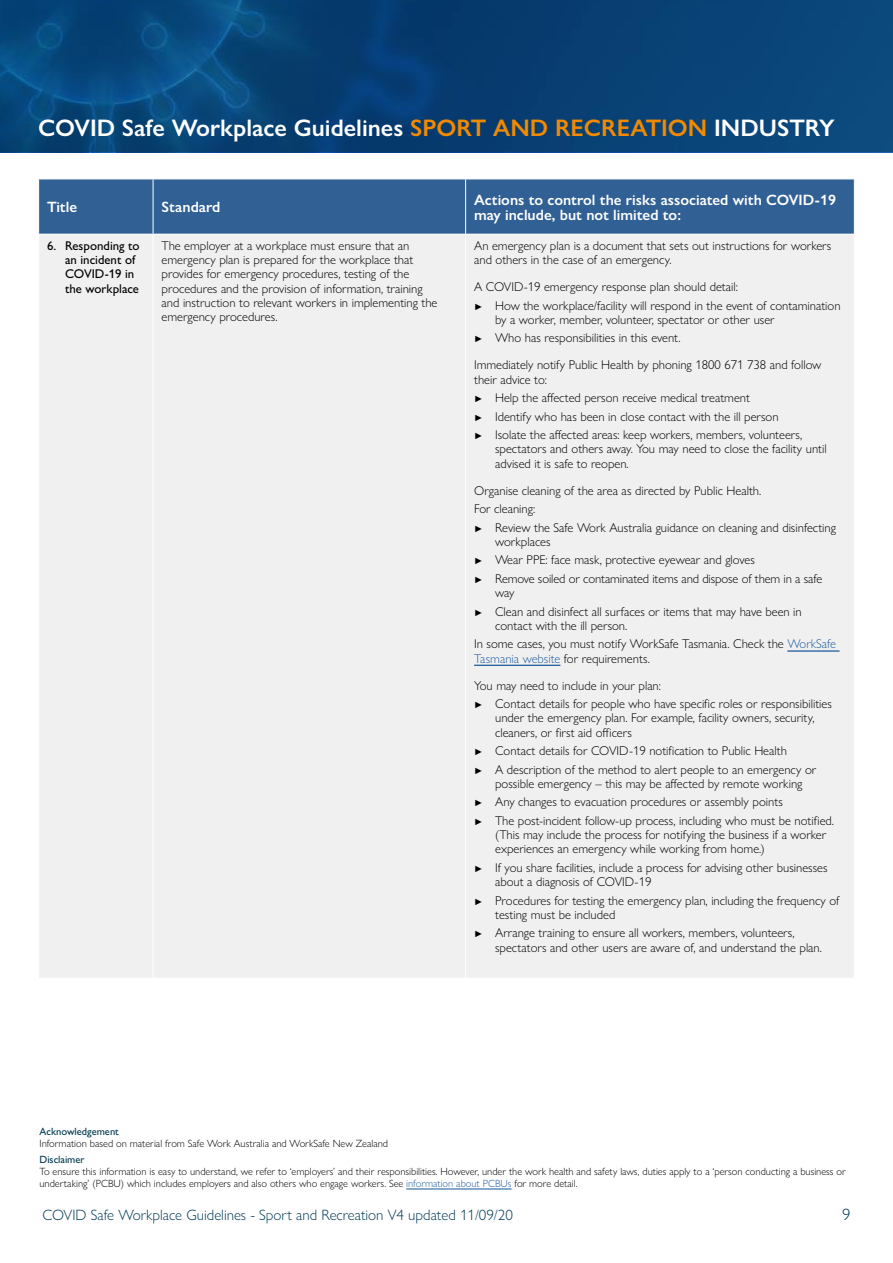
<style>
.page{position:relative;width:893px;height:1263px;background:#fff}
.page>*{position:absolute;margin:0;border:0;box-sizing:border-box;transform-origin:0 0}
.t1{font:600 24px "Gill Sans Nova";color:#fff}
.t2{font:300 16.5px "Gill Sans Nova";color:#003952}
.t3{font:600 15px/15px "Gill Sans Nova";color:#fff}
.t4{font:300 15px "Gill Sans Nova";color:#003952}
.t5{font:300 12.75px/14.2px "Gill Sans Nova";color:#000}
.t6{font:500 12.75px/14.2px "Gill Sans Nova";color:#000}
.t7{font:300 10.5px/12px "Gill Sans Nova";color:#000}
.t8{font:500 10.5px "Gill Sans Nova";color:#003952}
.s1{color:#f18a00}
.s2{font-weight:500;font-size:9px}
.s3{color:#215e9e}
</style>
<div class="page">
<svg style="left:0;top:0;width:893px;height:151px;background:#074276"></svg>
<div style="left:39px;top:180px;width:815px;height:54px;background:#316094"></div>
<div style="left:39px;top:235px;width:815px;height:742px;background:#f0f0f0"></div>
<hr style="left:153px;top:235px;width:1px;height:743px;background:#fff">
<hr style="left:465px;top:235px;width:1px;height:743px;background:#fff">
<hr style="left:153px;top:179px;width:1px;height:55px;background:#fff">
<hr style="left:465px;top:179px;width:1px;height:55px;background:#fff">
<hr style="left:787px;top:650px;width:52px;height:2px;background:#215e9e">
<hr style="left:474px;top:665px;width:86px;height:1px;background:#215e9e">
<hr style="left:406px;top:1188px;width:106px;height:1px;background:#215e9e">
<h1 class="t1" style="left:38px;top:113px;width:798px">COVID Safe Workplace Guidelines <span class="s1">SPORT AND RECREATION</span> INDUSTRY</h1>
<p class="t3" style="left:47px;top:199px;width:32px">Title</p>
<p class="t3" style="left:162px;top:199px;width:60px">Standard</p>
<p class="t3" style="left:474px;top:192px;width:363px">Actions to control the risks associated with COVID-19 may include, but not limited to:</p>
<p class="t6" style="left:65px;top:238px;width:76px;text-indent:-18px">6. Responding to an incident of<br>COVID-19 in the workplace</p>
<p class="t5" style="left:162px;top:238px;width:277px">The employer at a workplace must ensure that an emergency plan is prepared for the workplace that provides for emergency procedures, testing of the procedures and the provision of information, training and instruction to relevant workers in implementing the emergency procedures.</p>
<p class="t5" style="left:474px;top:238px;width:359px">An emergency plan is a document that sets out instructions for workers and others in the case of an emergency.</p>
<p class="t5" style="left:474px;top:277px;width:368px;line-height:18.5px">A COVID-19 emergency response plan should detail:<br><span class="s2">►</span> How the workplace/facility will respond in the event of contamination</p>
<p class="t5" style="left:474px;top:310px;width:302px;line-height:18.5px;text-indent:21px">by a worker, member, volunteer, spectator or other user <span class="s2">►</span> Who has responsibilities in this event.</p>
<p class="t5" style="left:474px;top:358px;width:349px">Immediately notify Public Health by phoning 1800 671 738 and follow their advice to:</p>
<p class="t5" style="left:474px;top:388px;width:330px;line-height:18.5px"><span class="s2">►</span> Help the affected person receive medical treatment<br><span class="s2">►</span> Identify who has been in close contact with the ill person<br><span class="s2">►</span> Isolate the affected areas: keep workers, members, volunteers,</p>
<p class="t5" style="left:495px;top:442px;width:333px">spectators and others away. You may need to close the facility until advised it is safe to reopen.</p>
<p class="t5" style="left:474px;top:481px;width:363px;line-height:18.5px">Organise cleaning of the area as directed by Public Health.<br>For cleaning:<br><span class="s2">►</span> Review the Safe Work Australia guidance on cleaning and disinfecting</p>
<p class="t5" style="left:474px;top:532px;width:350px;line-height:18.5px;text-indent:21px">workplaces<br><span class="s2">►</span> Wear PPE: face mask, protective eyewear and gloves<br><span class="s2">►</span> Remove soiled or contaminated items and dispose of them in a safe</p>
<p class="t5" style="left:474px;top:583px;width:329px;line-height:18.5px;text-indent:21px">way<br><span class="s2">►</span> Clean and disinfect all surfaces or items that may have been in</p>
<p class="t5" style="left:474px;top:616px;width:363px;line-height:18.5px;text-indent:21px">contact with the ill person.<br>In some cases, you must notify WorkSafe Tasmania. Check the <span class="s3">WorkSafe</span></p>
<p class="t5" style="left:474px;top:645px;width:188px;line-height:27px"><span class="s3">Tasmania website</span> for requirements.<br>You may need to include in your plan:</p>
<p class="t5" style="left:495px;top:697px;width:338px;text-indent:-21px"><span class="s2">►</span> Contact details for people who have specific roles or responsibilities under the emergency plan. For example, facility owners, security, cleaners, or first aid officers</p>
<p class="t5" style="left:474px;top:741px;width:344px;line-height:18.5px"><span class="s2">►</span> Contact details for COVID-19 notification to Public Health<br><span class="s2">►</span> A description of the method to alert people to an emergency or</p>
<p class="t5" style="left:474px;top:774px;width:361px;line-height:18.5px;text-indent:21px">possible emergency – this may be affected by remote working<br><span class="s2">►</span> Any changes to evacuation procedures or assembly points<br><span class="s2">►</span> The post-incident follow-up process, including who must be notified.</p>
<p class="t5" style="left:495px;top:828px;width:333px">(This may include the process for notifying the business if a worker experiences an emergency while working from home.)</p>
<p class="t5" style="left:495px;top:860px;width:334px;text-indent:-21px"><span class="s2">►</span> If you share facilities, include a process for advising other businesses about a diagnosis of COVID-19</p>
<p class="t5" style="left:495px;top:893px;width:346px;text-indent:-21px"><span class="s2">►</span> Procedures for testing the emergency plan, including the frequency of testing must be included</p>
<p class="t5" style="left:495px;top:926px;width:328px;text-indent:-21px"><span class="s2">►</span> Arrange training to ensure all workers, members, volunteers, spectators and other users are aware of, and understand the plan.</p>
<p class="t8" style="left:40px;top:1124px;width:81px">Acknowledgement</p>
<p class="t7" style="left:40px;top:1137px;width:350px">Information based on material from Safe Work Australia and WorkSafe New Zealand</p>
<p class="t8" style="left:40px;top:1153px;width:47px">Disclaimer</p>
<p class="t7" style="left:40px;top:1165px;width:808px">To ensure this information is easy to understand, we refer to ‘employers’ and their responsibilities. However, under the work health and safety laws, duties apply to a ‘person conducting a business or undertaking’ (PCBU) which includes employers and also others who engage workers. See <span class="s3">information about PCBUs</span> for more detail.</p>
<p class="t4" style="left:43px;top:1206px;width:472px">COVID Safe Workplace Guidelines - Sport and Recreation V4 updated 11/09/20</p>
<p class="t2" style="left:842px;top:1204px;width:10px">9</p>
</div>
